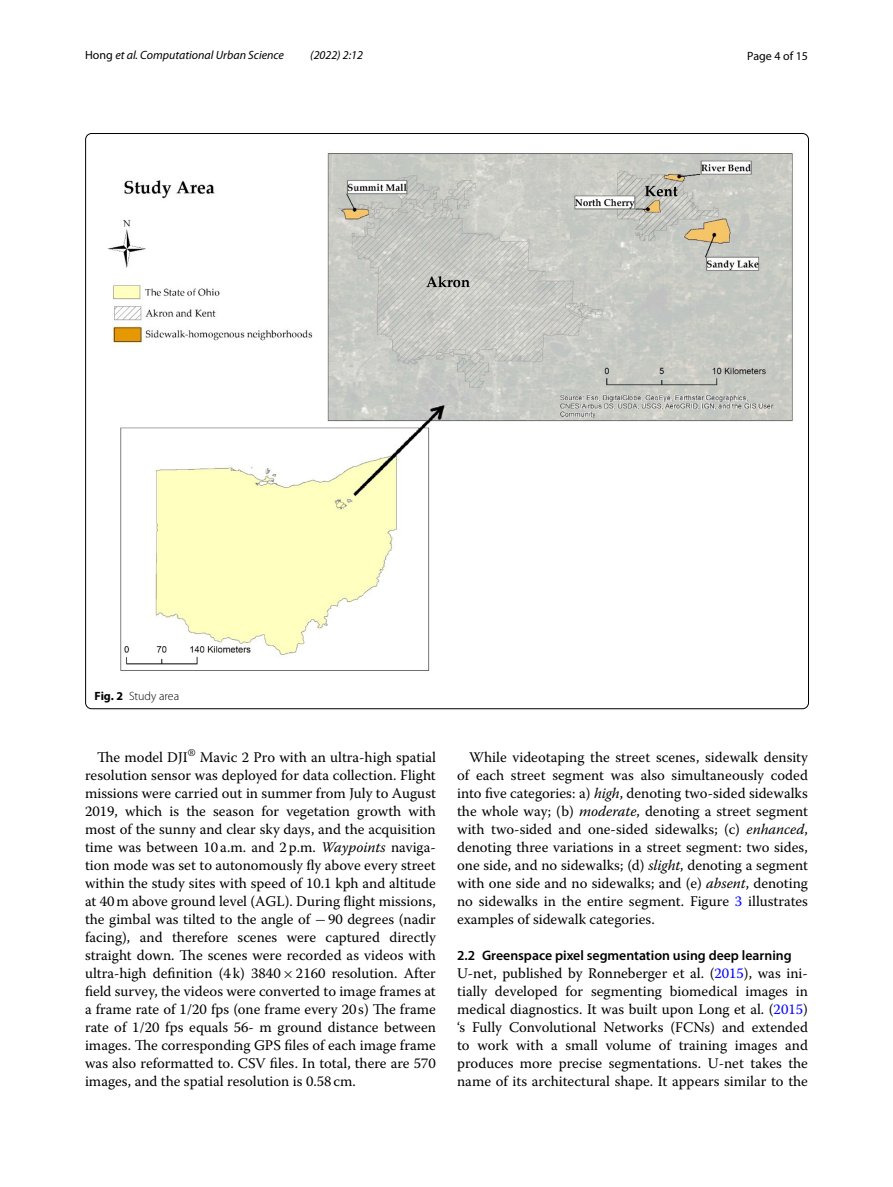
<style>
.page{position:relative;width:893px;height:1187px;background:#fff}
.page>*{position:absolute;margin:0;border:0;box-sizing:border-box;transform-origin:0 0}
.t1{font:14.7px/18px "Warnock Pro";color:#000;text-align:justify}
.t2{font:600 13.8px "Myriad Pro";color:#000}
.t3{font:italic 12px "Myriad Pro";color:#000}
.t4{font:300 12px "Myriad Pro";color:#000}
.t5{font:12px "Myriad Pro";color:#000}
.s1{font-style:normal}
.s2{font-weight:700}
.s3{font-style:italic}
.s4{font-family:"MTSY"}
.s5{color:#00f}
</style>
<div class="page">
<img style="left:107px;top:153px;width:686px;height:518px">
<svg style="left:426px;top:276px;width:44px;height:11px"></svg>
<svg style="left:645px;top:186px;width:33px;height:10px"></svg>
<p class="t3" style="left:85px;top:48px;width:200px"><span class="s1">Hong</span> et al. Computational Urban Science</p>
<p class="t3" style="left:310px;top:48px;width:54px">(2022) 2:12</p>
<p class="t5" style="left:747px;top:48px;width:62px">Page 4 of 15</p>
<p class="t4" style="left:95px;top:689px;width:86px"><span class="s2">Fig. 2</span> Study area</p>
<p class="t1" style="left:85px;top:748px;width:352px;text-indent:12px">The model DJI<sup>®</sup> Mavic 2 Pro with an ultra-high spatial resolution sensor was deployed for data collection. Flight missions were carried out in summer from July to August 2019, which is the season for vegetation growth with most of the sunny and clear sky days, and the acquisition time was between 10a.m. and 2p.m. <span class="s3">Waypoints</span> naviga&shy;tion mode was set to autonomously fly above every street within the study sites with speed of 10.1 kph and altitude at 40m above ground level (AGL). During flight missions, the gimbal was tilted to the angle of <span class="s4">−</span>90 degrees (nadir facing), and therefore scenes were captured directly straight down. The scenes were recorded as videos with ultra-high definition (4k) 3840<span class="s4">×</span>2160 resolution. After field survey, the videos were converted to image frames at a frame rate of 1/20 fps (one frame every 20s) The frame rate of 1/20 fps equals 56- m ground distance between images. The corresponding GPS files of each image frame was also reformatted to. CSV files. In total, there are 570 images, and the spatial resolution is 0.58cm.</p>
<p class="t1" style="left:457px;top:748px;width:352px;text-indent:12px">While videotaping the street scenes, sidewalk density of each street segment was also simultaneously coded into five categories: a) <span class="s3">high</span>, denoting two-sided sidewalks the whole way; (b) <span class="s3">moderate</span>, denoting a street segment with two-sided and one-sided sidewalks; (c) <span class="s3">enhanced</span>, denoting three variations in a street segment: two sides, one side, and no sidewalks; (d) <span class="s3">slight</span>, denoting a segment with one side and no sidewalks; and (e) <span class="s3">absent</span>, denoting no sidewalks in the entire segment. Figure <span class="s5">3</span> illustrates examples of sidewalk categories.</p>
<p class="t2" style="left:457px;top:946px;width:336px">2.2 Greenspace pixel segmentation using deep learning</p>
<p class="t1" style="left:457px;top:964px;width:352px">U-net, published by Ronneberger et al. (<span class="s5">2015</span>), was ini&shy;tially developed for segmenting biomedical images in medical diagnostics. It was built upon Long et al. (<span class="s5">2015</span>) ‘s Fully Convolutional Networks (FCNs) and extended to work with a small volume of training images and produces more precise segmentations. U-net takes the name of its architectural shape. It appears similar to the</p>
</div>
